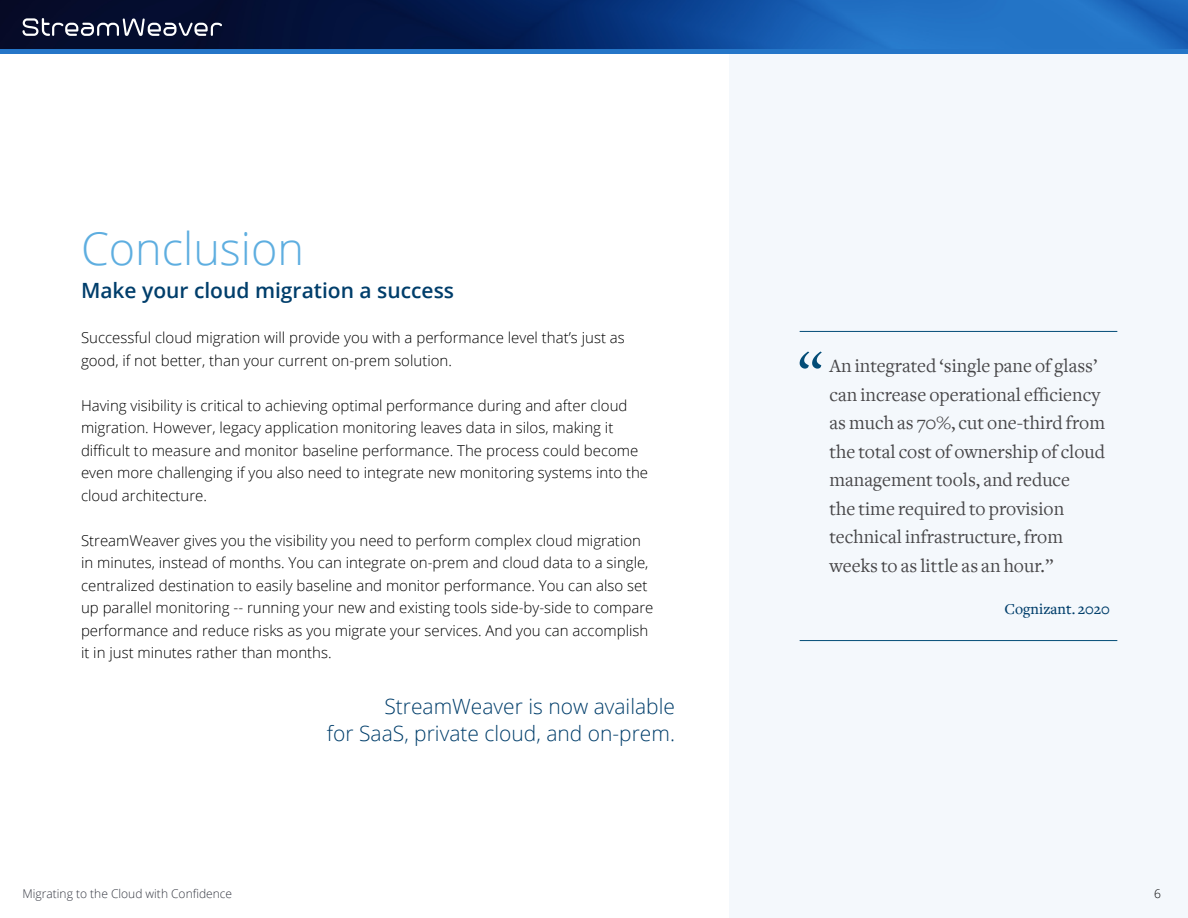
<style>
.page{position:relative;width:1188px;height:918px;background:#fff}
.page>*{position:absolute;margin:0;border:0;box-sizing:border-box;transform-origin:0 0}
.t1{font:60px "Freight Text";color:#024c77}
.t2{font:300 45px "Open Sans";color:#5eaee0}
.t3{font:300 21px/27px "Open Sans";color:#003e6b;text-align:right}
.t4{font:600 21px "Open Sans";color:#003e6b}
.t5{font:19.5px/28.5px "Freight Text";color:#464547}
.t6{font:500 15.6px "Freight Text";color:#003e6b}
.t7{font:300 15px/22.5px "Open Sans";color:#000}
.t8{font:300 12px "Open Sans";color:#343741}
.t9{font:300 12px "Open Sans";color:#000}
</style>
<div class="page">
<div style="left:729px;top:0;width:459px;height:918px;background:#f4f8fc"></div>
<img style="left:0;top:0;width:1188px;height:50px">
<hr style="left:0;top:50px;width:1188px;height:4px;background:#2576c8">
<svg style="left:22px;top:18px;width:200px;height:18px"></svg>
<hr style="left:800px;top:331px;width:317px;height:1px;background:#024c77">
<hr style="left:800px;top:640px;width:317px;height:1px;background:#024c77">
<h2 class="t2" style="left:81px;top:218px;width:225px">Conclusion</h2>
<h3 class="t4" style="left:81px;top:276px;width:375px">Make your cloud migration a success</h3>
<p class="t7" style="left:81px;top:326px;width:545px">Successful cloud migration will provide you with a performance level that’s just as good, if not better, than your current on-prem solution.</p>
<p class="t7" style="left:81px;top:394px;width:569px">Having visibility is critical to achieving optimal performance during and after cloud migration. However, legacy application monitoring leaves data in silos, making it difficult to measure and monitor baseline performance. The process could become even more challenging if you also need to integrate new monitoring systems into the cloud architecture.</p>
<p class="t7" style="left:81px;top:529px;width:574px">StreamWeaver gives you the visibility you need to perform complex cloud migration in minutes, instead of months. You can integrate on-prem and cloud data to a single, centralized destination to easily baseline and monitor performance. You can also set up parallel monitoring -- running your new and existing tools side-by-side to compare performance and reduce risks as you migrate your services. And you can accomplish it in just minutes rather than months.</p>
<h3 class="t3" style="left:327px;top:693px;width:350px">StreamWeaver is now available<br>for SaaS, private cloud, and on-prem.</h3>
<h1 class="t1" style="left:798px;top:339px;width:27px">“</h1>
<p class="t5" style="left:829px;top:352px;width:277px">An integrated ‘single pane of glass’ can increase operational efficiency as much as 70%, cut one-third from the total cost of ownership of cloud management tools, and reduce<br>the time required to provision technical infrastructure, from weeks to as little as an hour.”</p>
<p class="t6" style="left:1005px;top:600px;width:107px">Cognizant. 2020</p>
<p class="t8" style="left:22px;top:886px;width:211px">Migrating to the Cloud with Confidence</p>
<p class="t9" style="left:1154px;top:885px;width:8px">6</p>
</div>
